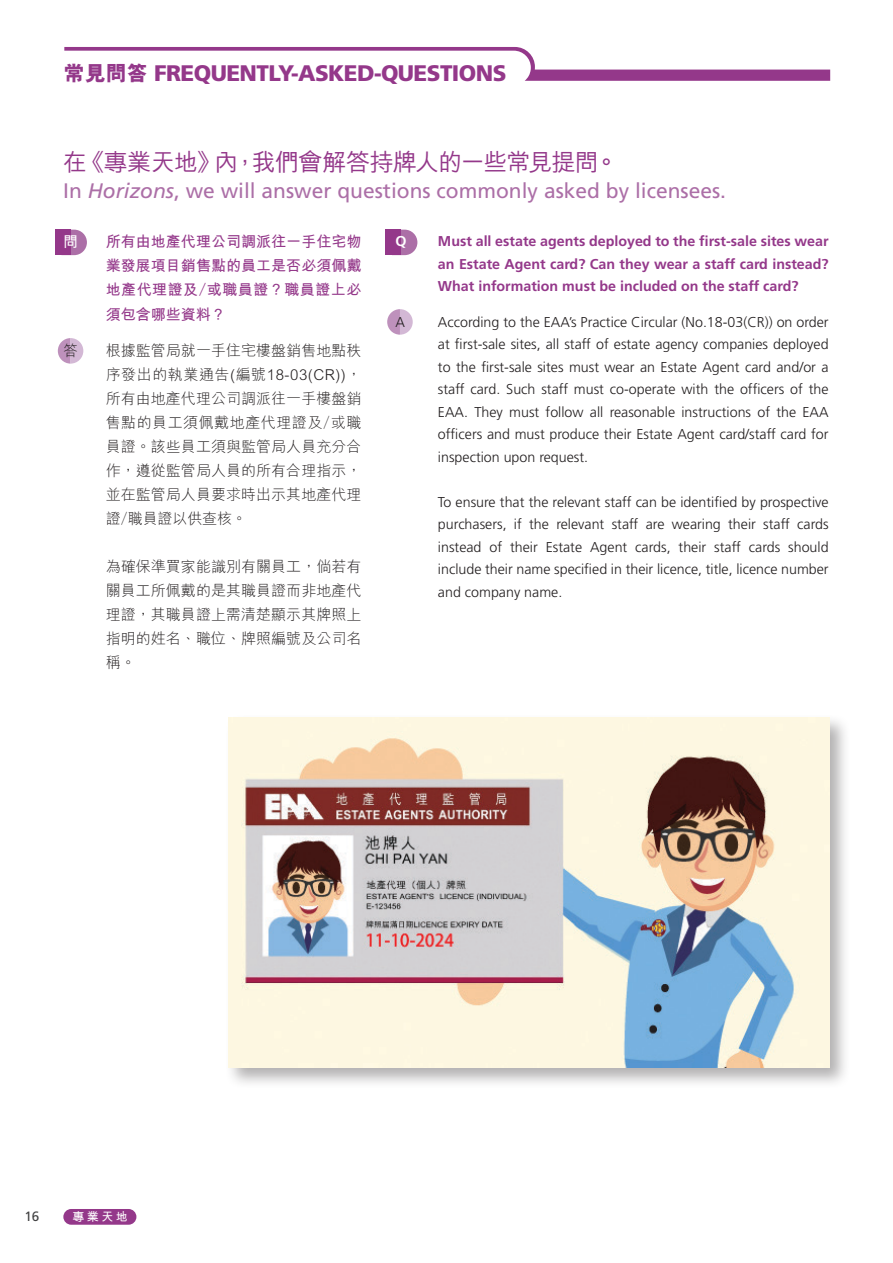
<style>
.page{position:relative;width:893px;height:1263px;background:#fff}
.page>*{position:absolute;margin:0;border:0;box-sizing:border-box;transform-origin:0 0}
.t1{font:500 24px "M Hei HK";letter-spacing:-.04em;color:#94388a}
.t2{font:900 22.5px "Frutiger";letter-spacing:-.025em;color:#94388a}
.t3{font:21px "Frutiger";color:#ac6fa7}
.t4{font:300 15px/24px "M Hei HK";letter-spacing:.005em;color:#231f20;text-align:justify}
.t5{font:700 15px/24px "M Hei HK";letter-spacing:.005em;color:#94388a;text-align:justify}
.t6{font:700 15px "M Hei HK";color:#fff}
.t7{font:300 14.25px/22.5px "Frutiger";color:#231f20;text-align:justify}
.t8{font:700 14.25px/22.5px "Frutiger";color:#94388a;text-align:justify}
.t9{font:700 14.25px "Frutiger";color:#fff}
.t10{font:13.5px "Frutiger";color:#414142}
.t11{font:700 12px "M Hei HK";color:#fff}
.s1{font-family:"M Hei HK";font-weight:800;font-size:21px}
.s2{font-style:italic}
</style>
<div class="page">
<div style="left:63px;top:1209px;width:73px;height:16px;background:#94388a;border-radius:8px"></div>
<svg style="left:64px;top:47px;width:766px;height:34px"></svg>
<svg style="left:71px;top:230px;width:16px;height:25px"></svg>
<div style="left:55px;top:230px;width:16px;height:25px;background:#94388a"></div>
<svg style="left:401px;top:230px;width:16px;height:25px"></svg>
<div style="left:385px;top:230px;width:16px;height:25px;background:#94388a"></div>
<svg style="left:58px;top:338px;width:25px;height:26px"></svg>
<svg style="left:387px;top:309px;width:26px;height:26px"></svg>
<div style="left:224px;top:714px;width:627px;height:375px;background:#231f20;opacity:.35"></div>
<img style="left:228px;top:718px;width:601px;height:349px">
<p class="t2" style="left:64px;top:59px;width:444px"><span class="s1">常見問答</span> FREQUENTLY-ASKED-QUESTIONS</p>
<p class="t1" style="left:63px;top:145px;width:557px">在《專業天地》內，我們會解答持牌人的一些常見提問。</p>
<p class="t3" style="left:63px;top:179px;width:664px">In <span class="s2">Horizons</span>, we will answer questions commonly asked by licensees.</p>
<p class="t6" style="left:63px;top:231px;width:16px">問</p>
<p class="t5" style="left:106px;top:229px;width:257px">所有由地產代理公司調派往一手住宅物業發展項目銷售點的員工是否必須佩戴地產代理證及/或職員證？職員證上必須包含哪些資料？</p>
<p class="t4" style="left:63px;top:338px;width:16px">答</p>
<p class="t4" style="left:106px;top:338px;width:257px">根據監管局就一手住宅樓盤銷售地點秩序發出的執業通告(編號18-03(CR))，所有由地產代理公司調派往一手樓盤銷售點的員工須佩戴地產代理證及/或職員證。該些員工須與監管局人員充分合作，遵從監管局人員的所有合理指示，並在監管局人員要求時出示其地產代理證/職員證以供查核。</p>
<p class="t4" style="left:106px;top:554px;width:257px">為確保準買家能識別有關員工，倘若有關員工所佩戴的是其職員證而非地產代理證，其職員證上需清楚顯示其牌照上指明的姓名、職位、牌照編號及公司名稱。</p>
<p class="t9" style="left:395px;top:233px;width:13px">Q</p>
<p class="t8" style="left:438px;top:230px;width:392px">Must all estate agents deployed to the first-sale sites wear an Estate Agent card? Can they wear a staff card instead?<br>What information must be included on the staff card?</p>
<p class="t7" style="left:395px;top:310px;width:11px">A</p>
<p class="t7" style="left:438px;top:310px;width:392px">According to the EAA’s Practice Circular (No.18-03(CR)) on order at first-sale sites, all staff of estate agency companies deployed to the first-sale sites must wear an Estate Agent card and/or a staff card. Such staff must co-operate with the officers of the EAA. They must follow all reasonable instructions of the EAA officers and must produce their Estate Agent card/staff card for inspection upon request.</p>
<p class="t7" style="left:438px;top:490px;width:392px">To ensure that the relevant staff can be identified by prospective purchasers, if the relevant staff are wearing their staff cards instead of their Estate Agent cards, their staff cards should include their name specified in their licence, title, licence number and company name.</p>
<p class="t10" style="left:24px;top:1208px;width:17px">16</p>
<p class="t11" style="left:73px;top:1208px;width:57px">專業天地</p>
</div>
